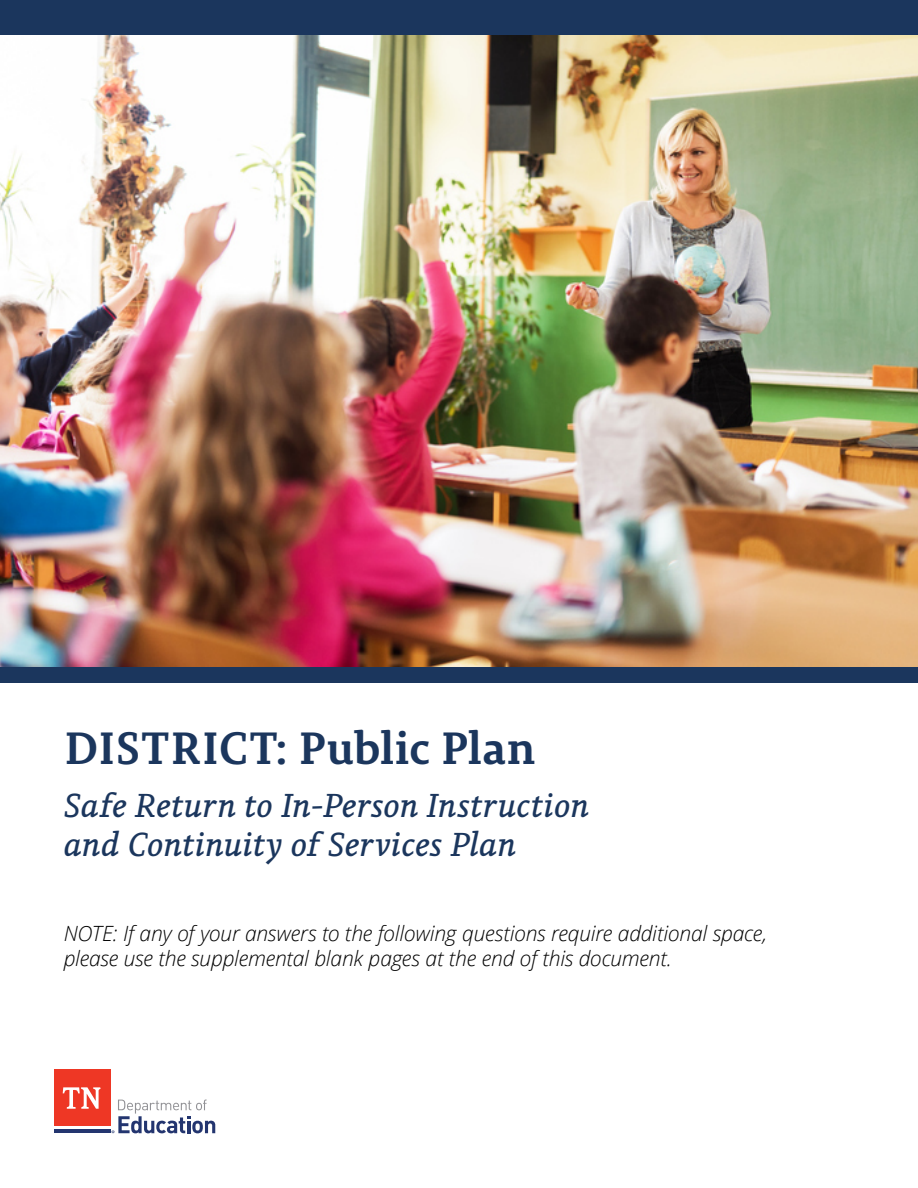
<style>
.page{position:relative;width:918px;height:1188px;background:#fff}
.page>*{position:absolute;margin:0;border:0;box-sizing:border-box;transform-origin:0 0}
.t1{font:700 45px "Permian Slab Serif Typeface";color:#1b365d}
.t2{font:italic 33px/39.6px "Permian Slab Serif Typeface";letter-spacing:-.01em;color:#1b365d}
.t3{font:italic 300 21px/25.2px "Open Sans";letter-spacing:-.01em;color:#000}
</style>
<div class="page">
<div style="left:0;top:0;width:918px;height:683px;background:#1b365d"></div>
<img style="left:0;top:36px;width:918px;height:630px">
<div style="left:54px;top:1070px;width:57px;height:56px;background:#ee3725"></div>
<div style="left:54px;top:1128px;width:57px;height:5px;background:#23356f"></div>
<svg style="left:63px;top:1087px;width:38px;height:22px"></svg>
<svg style="left:111px;top:1100px;width:104px;height:33px"></svg>
<h1 class="t1" style="left:64px;top:710px;width:473px">DISTRICT: Public Plan</h1>
<h1 class="t2" style="left:64px;top:783px;width:527px">Safe Return to In-Person Instruction and Continuity of Services Plan</h1>
<p class="t3" style="left:64px;top:920px;width:705px">NOTE: If any of your answers to the following questions require additional space, please use the supplemental blank pages at the end of this document.</p>
</div>
